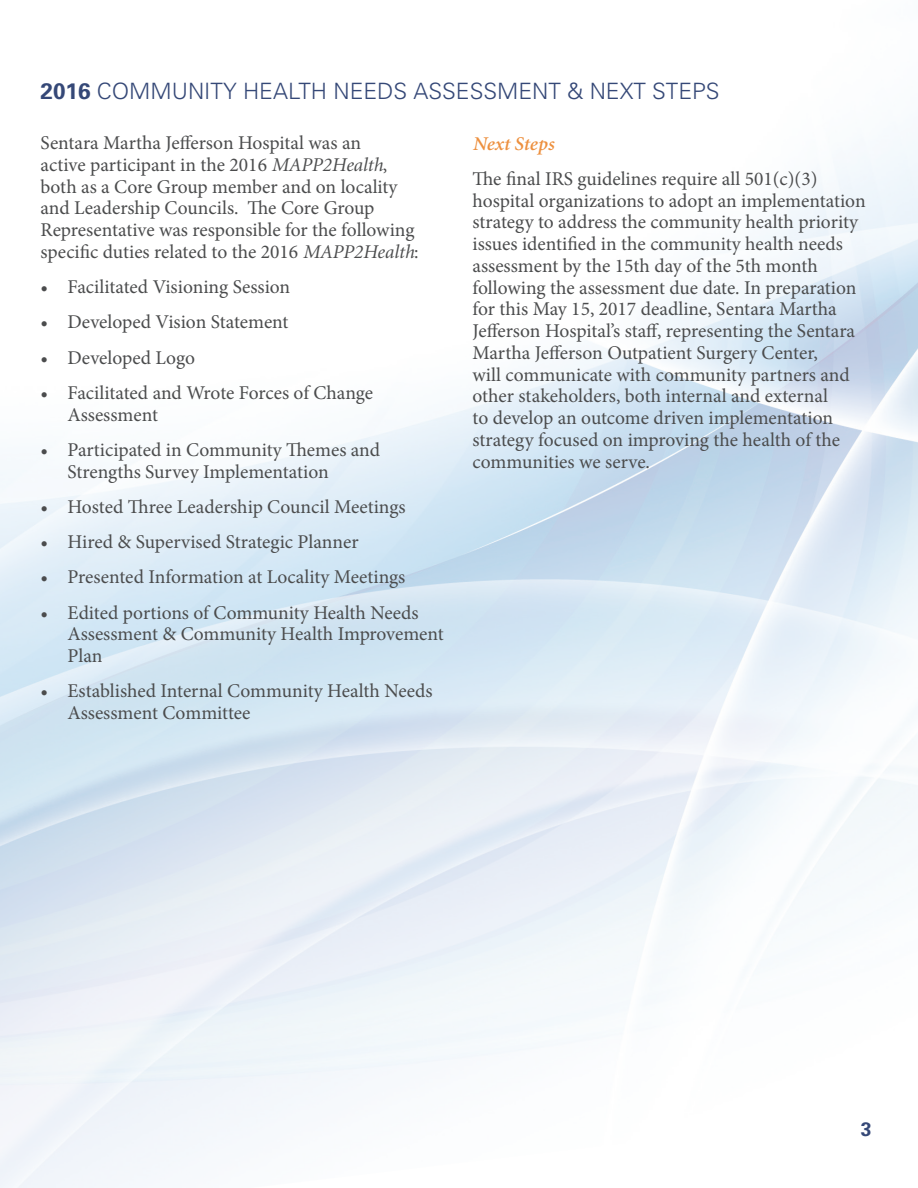
<style>
.page{position:relative;width:918px;height:1188px;background:#fff}
.page>*{position:absolute;margin:0;border:0;box-sizing:border-box;transform-origin:0 0}
.t1{font:300 22.5px "Univers";color:#354877}
.t2{font:19.5px/21.8px "Minion Pro";color:#4b4c4d}
.t3{font:italic 600 19.5px "Minion";color:#ed903f}
.t4{font:700 19.5px "Univers";color:#354877}
.s1{font-weight:700}
.s2{font-family:"Minion";font-style:italic}
</style>
<div class="page">
<p class="t1" style="left:40px;top:78px;width:681px"><span class="s1">2016</span> COMMUNITY HEALTH NEEDS ASSESSMENT &amp; NEXT STEPS</p>
<p class="t2" style="left:40px;top:132px;width:380px">Sentara Martha Jefferson Hospital was an<br>active participant in the 2016 <span class="s2">MAPP2Health</span>, both as a Core Group member and on locality and Leadership Councils. The Core Group Representative was responsible for the following specific duties related to the 2016 <span class="s2">MAPP2Health</span>:</p>
<p class="t2" style="left:40px;top:276px;width:251px">• Facilitated Visioning Session</p>
<p class="t2" style="left:40px;top:311px;width:250px">• Developed Vision Statement</p>
<p class="t2" style="left:40px;top:347px;width:156px">• Developed Logo</p>
<p class="t2" style="left:68px;top:382px;width:307px;text-indent:-27px">• Facilitated and Wrote Forces of Change<br>Assessment</p>
<p class="t2" style="left:68px;top:439px;width:314px;text-indent:-27px">• Participated in Community Themes and<br>Strengths Survey Implementation</p>
<p class="t2" style="left:40px;top:496px;width:367px">• Hosted Three Leadership Council Meetings</p>
<p class="t2" style="left:40px;top:531px;width:320px">• Hired &amp; Supervised Strategic Planner</p>
<p class="t2" style="left:40px;top:566px;width:366px">• Presented Information at Locality Meetings</p>
<p class="t2" style="left:68px;top:602px;width:378px;text-indent:-27px">• Edited portions of Community Health Needs<br>Assessment &amp; Community Health Improvement<br>Plan</p>
<p class="t2" style="left:68px;top:680px;width:367px;text-indent:-27px">• Established Internal Community Health Needs<br>Assessment Committee</p>
<p class="t3" style="left:473px;top:134px;width:83px">Next Steps</p>
<p class="t2" style="left:473px;top:168px;width:395px">The final IRS guidelines require all 501(c)(3) hospital organizations to adopt an implementation strategy to address the community health priority issues identified in the community health needs assessment by the 15th day of the 5th month following the assessment due date. In preparation for this May 15, 2017 deadline, Sentara Martha Jefferson Hospital’s staff, representing the Sentara Martha Jefferson Outpatient Surgery Center,<br>will communicate with community partners and other stakeholders, both internal and external<br>to develop an outcome driven implementation strategy focused on improving the health of the communities we serve.</p>
<p class="t4" style="left:861px;top:1116px;width:12px">3</p>
</div>
